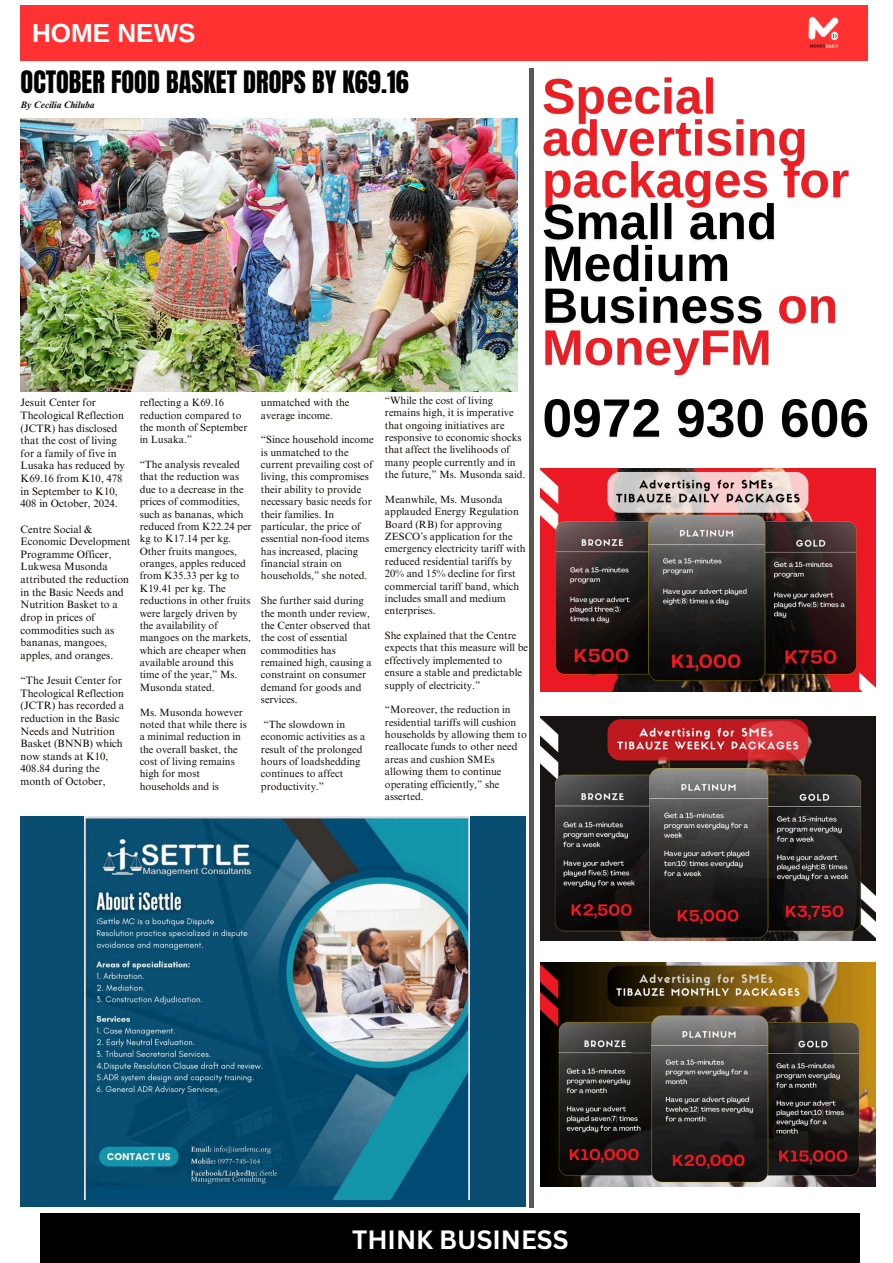
<style>
.page{position:relative;width:893px;height:1263px;background:#fff}
.page>*{position:absolute;margin:0;border:0;box-sizing:border-box;transform-origin:0 0}
.t1{font:26.25px "Anton";color:#000}
.t2{font:700 26.03px "Arimo";color:#fff}
.t3{font:700 25.72px "Canva Sans";color:#fff}
.t4{font:10.73px/12.6px "Times NRMT Pro";color:#130e0b}
.t5{font:10.5px/12.4px "Times NRMT Pro";color:#130e0b}
.t6{font:italic 700 9.45px "Times NRMT Pro";color:#130e0b}
</style>
<div class="page">
<div style="left:40px;top:1213px;width:819px;height:50px;background:#000"></div>
<div style="left:21px;top:5px;width:847px;height:56px;background:#ff3131"></div>
<img style="left:808px;top:16px;width:31px;height:32px">
<hr style="left:529px;top:68px;width:4px;height:1139px;background:#575954">
<img style="left:21px;top:118px;width:496px;height:273px">
<img style="left:541px;top:963px;width:334px;height:223px">
<img style="left:541px;top:717px;width:334px;height:223px">
<img style="left:541px;top:468px;width:334px;height:223px">
<div style="left:21px;top:816px;width:505px;height:391px;background:#094e72"></div>
<img style="left:84px;top:816px;width:385px;height:384px">
<img style="left:543px;top:77px;width:306px;height:300px">
<img style="left:544px;top:399px;width:324px;height:39px">
<h4 class="t2" style="left:32px;top:18px;width:165px">HOME NEWS</h4>
<h4 class="t1" style="left:21px;top:63px;width:390px">OCTOBER FOOD BASKET DROPS BY K69.16</h4>
<h4 class="t6" style="left:21px;top:101px;width:75px">By Cecilia Chiluba</h4>
<h4 class="t4" style="left:21px;top:398px;width:106px">Jesuit Center for<br>Theological Reflection (JCTR) has disclosed that the cost of living for a family of five in<br>Lusaka has reduced by<br>K69.16 from K10, 478 in September to K10,<br>408 in October, 2024.</h4>
<h4 class="t4" style="left:21px;top:524px;width:111px">Centre Social &amp;<br>Economic Development<br>Programme Officer,<br>Lukwesa Musonda attributed the reduction in the Basic Needs and<br>Nutrition Basket to a drop in prices of commodities such as bananas, mangoes, apples, and oranges.</h4>
<h4 class="t4" style="left:21px;top:675px;width:105px">“The Jesuit Center for<br>Theological Reflection (JCTR) has recorded a reduction in the Basic<br>Needs and Nutrition<br>Basket (BNNB) which now stands at K10,<br>408.84 during the month of October,</h4>
<h4 class="t5" style="left:140px;top:398px;width:109px">reflecting a K69.16 reduction compared to the month of September in Lusaka.”</h4>
<h4 class="t5" style="left:140px;top:460px;width:113px">“The analysis revealed that the reduction was due to a decrease in the prices of commodities, such as bananas, which reduced from K22.24 per kg to K17.14 per kg.<br>Other fruits mangoes, oranges, apples reduced from K35.33 per kg to<br>K19.41 per kg. The reductions in other fruits were largely driven by the availability of mangoes on the markets, which are cheaper when available around this time of the year,” Ms.<br>Musonda stated.</h4>
<h4 class="t5" style="left:140px;top:707px;width:109px">Ms. Musonda however noted that while there is a minimal reduction in the overall basket, the cost of living remains high for most households and is</h4>
<h4 class="t5" style="left:261px;top:398px;width:90px">unmatched with the average income.</h4>
<h4 class="t5" style="left:261px;top:435px;width:114px">“Since household income is unmatched to the current prevailing cost of living, this compromises their ability to provide necessary basic needs for their families. In particular, the price of essential non-food items has increased, placing financial strain on households,” she noted.</h4>
<h4 class="t5" style="left:261px;top:596px;width:112px">She further said during the month under review, the Center observed that the cost of essential commodities has remained high, causing a constraint on consumer demand for goods and services.</h4>
<p class="t5" style="left:261px;top:719px;width:106px">“The slowdown in economic activities as a result of the prolonged hours of loadshedding continues to affect productivity.”</p>
<p class="t5" style="left:385px;top:395px;width:142px">“While the cost of living remains high, it is imperative that ongoing initiatives are responsive to economic shocks that affect the livelihoods of many people currently and in the future,” Ms. Musonda said.</p>
<p class="t5" style="left:385px;top:494px;width:142px">Meanwhile, Ms. Musonda applauded Energy Regulation<br>Board (RB) for approving<br>ZESCO’s application for the emergency electricity tariff with reduced residential tariffs by<br>20% and 15% decline for first commercial tariff band, which includes small and medium enterprises.</p>
<p class="t5" style="left:385px;top:631px;width:145px">She explained that the Centre expects that this measure will be effectively implemented to ensure a stable and predictable supply of electricity.”</p>
<h2 class="t5" style="left:385px;top:705px;width:143px">“Moreover, the reduction in residential tariffs will cushion households by allowing them to reallocate funds to other need areas and cushion SMEs allowing them to continue operating efficiently,” she asserted.</h2>
<h4 class="t3" style="left:352px;top:1222px;width:218px">THINK BUSINESS</h4>
</div>
